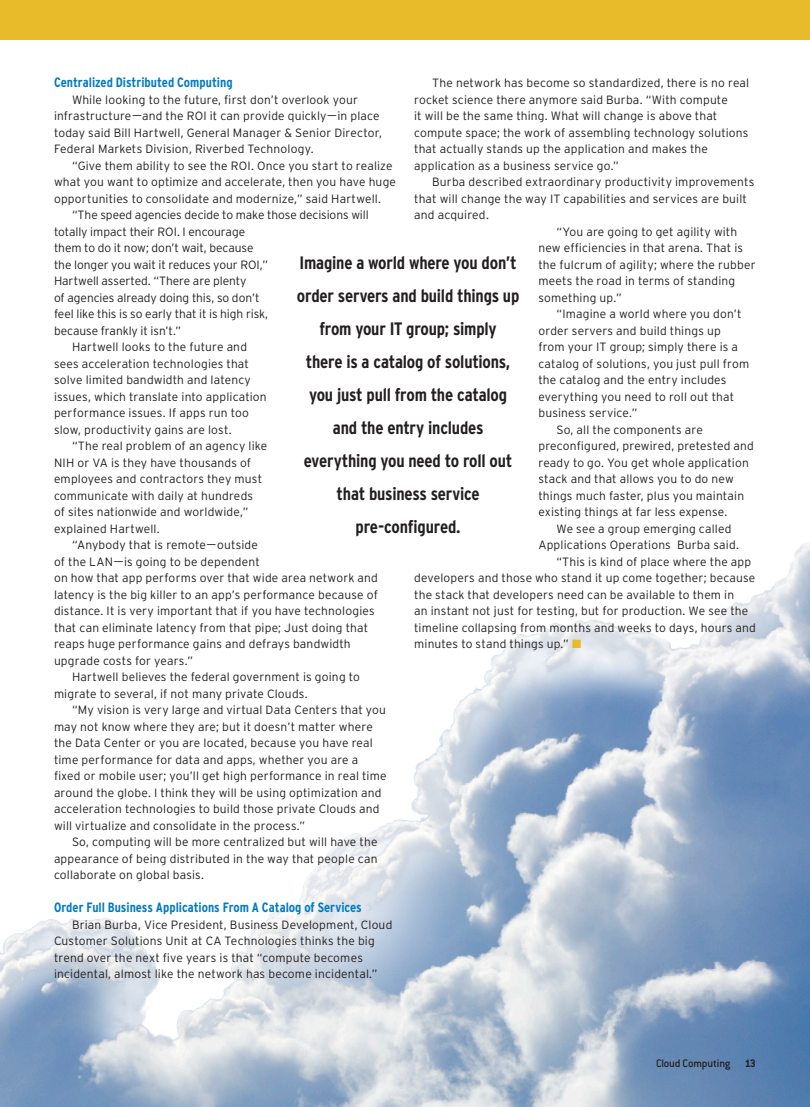
<style>
.page{position:relative;width:810px;height:1107px;background:#fff}
.page>*{position:absolute;margin:0;border:0;box-sizing:border-box;transform-origin:0 0}
.callout{font:700 condensed 18px/33px "Interstate";letter-spacing:-.01em;color:#231f20;text-align:center}
.subhead{font:700 condensed 13.5px "Interstate";color:#007ac2}
.t1{font:300 12px/16.5px "Interstate";letter-spacing:.015em;color:#231f20}
.t2{font:300 12px/16.5px "Interstate";letter-spacing:-.005em;color:#231f20}
.t3{font:500 12px "Conduit ITC Std";letter-spacing:-.015em;color:#231f20}
.s1{color:#e7bb29}
.s2{font-weight:700}
</style>
<div class="page">
<img style="left:0;top:543px;width:810px;height:564px">
<div style="left:0;top:0;width:810px;height:40px;background:#e7bb29"></div>
<p class="subhead" style="left:54px;top:75px;width:180px">Centralized Distributed Computing</p>
<p class="t1" style="left:54px;top:91px;width:330px;text-indent:18px">While looking to the future, first don’t overlook your infrastructure—and the ROI it can provide quickly—in place today said Bill Hartwell, General Manager &amp; Senior Director, Federal Markets Division, Riverbed Technology.</p>
<p class="t1" style="left:54px;top:157px;width:344px;text-indent:18px">“Give them ability to see the ROI. Once you start to realize what you want to optimize and accelerate, then you have huge opportunities to consolidate and modernize,” said Hartwell.</p>
<p class="t2" style="left:54px;top:206px;width:316px;text-indent:18px">“The speed agencies decide to make those decisions will totally impact their ROI. I encourage<br>them to do it now; don’t wait, because<br>the longer you wait it reduces your ROI,”<br>Hartwell asserted. “There are plenty<br>of agencies already doing this, so don’t<br>feel like this is so early that it is high risk,<br>because frankly it isn’t.”</p>
<p class="t1" style="left:54px;top:338px;width:214px;text-indent:18px">Hartwell looks to the future and sees acceleration technologies that solve limited bandwidth and latency issues, which translate into application performance issues. If apps run too slow, productivity gains are lost.</p>
<p class="t1" style="left:54px;top:437px;width:215px;text-indent:18px">“The real problem of an agency like<br>NIH or VA is they have thousands of employees and contractors they must communicate with daily at hundreds<br>of sites nationwide and worldwide,” explained Hartwell.</p>
<p class="t1" style="left:54px;top:536px;width:325px;text-indent:18px">“Anybody that is remote—outside<br>of the LAN—is going to be dependent<br>on how that app performs over that wide area network and latency is the big killer to an app’s performance because of distance. It is very important that if you have technologies that can eliminate latency from that pipe; Just doing that reaps huge performance gains and defrays bandwidth upgrade costs for years.”</p>
<p class="t1" style="left:54px;top:668px;width:308px;text-indent:18px">Hartwell believes the federal government is going to migrate to several, if not many private Clouds.</p>
<p class="t1" style="left:54px;top:701px;width:334px;text-indent:18px">“My vision is very large and virtual Data Centers that you may not know where they are; but it doesn’t matter where the Data Center or you are located, because you have real time performance for data and apps, whether you are a fixed or mobile user; you’ll get high performance in real time around the globe. I think they will be using optimization and acceleration technologies to build those private Clouds and will virtualize and consolidate in the process.”</p>
<p class="t1" style="left:54px;top:833px;width:325px;text-align:justify;text-indent:18px">So, computing will be more centralized but will have the appearance of being distributed in the way that people can collaborate on global basis.</p>
<p class="subhead" style="left:54px;top:900px;width:309px">Order Full Business Applications From A Catalog of Services</p>
<p class="t1" style="left:54px;top:916px;width:340px;text-indent:18px">Brian Burba, Vice President, Business Development, Cloud Customer Solutions Unit at CA Technologies thinks the big trend over the next five years is that “compute becomes incidental, almost like the network has become incidental.”</p>
<p class="t1" style="left:414px;top:74px;width:337px;text-indent:18px">The network has become so standardized, there is no real rocket science there anymore said Burba. “With compute<br>it will be the same thing. What will change is above that compute space; the work of assembling technology solutions that actually stands up the application and makes the application as a business service go.”</p>
<p class="t1" style="left:414px;top:173px;width:342px;text-indent:18px">Burba described extraordinary productivity improvements that will change the way IT capabilities and services are built and acquired.</p>
<p class="t1" style="left:538px;top:223px;width:219px;text-indent:18px">“You are going to get agility with new efficiencies in that arena. That is the fulcrum of agility; where the rubber meets the road in terms of standing something up.”</p>
<p class="t1" style="left:538px;top:305px;width:212px;text-indent:18px">“Imagine a world where you don’t order servers and build things up from your IT group; simply there is a catalog of solutions, you just pull from the catalog and the entry includes everything you need to roll out that business service.”</p>
<p class="t1" style="left:538px;top:421px;width:217px;text-indent:18px">So, all the components are preconfigured, prewired, pretested and ready to go. You get whole application stack and that allows you to do new things much faster, plus you maintain existing things at far less expense.</p>
<p class="t1" style="left:538px;top:520px;width:202px;text-indent:18px">We see a group emerging called<br>Applications Operations Burba said.</p>
<p class="t1" style="left:414px;top:553px;width:343px;text-indent:142px">“This is kind of place where the app developers and those who stand it up come together; because the stack that developers need can be available to them in<br>an instant not just for testing, but for production. We see the timeline collapsing from months and weeks to days, hours and minutes to stand things up.” <span class="s1">■</span></p>
<p class="callout" style="left:297px;top:246px;width:224px">Imagine a world where you don’t order servers and build things up from your IT group; simply<br>there is a catalog of solutions, you just pull from the catalog and the entry includes everything you need to roll out that business service pre-configured.</p>
<p class="t3" style="left:656px;top:1056px;width:101px">Cloud Computing <span class="s2">13</span></p>
</div>
